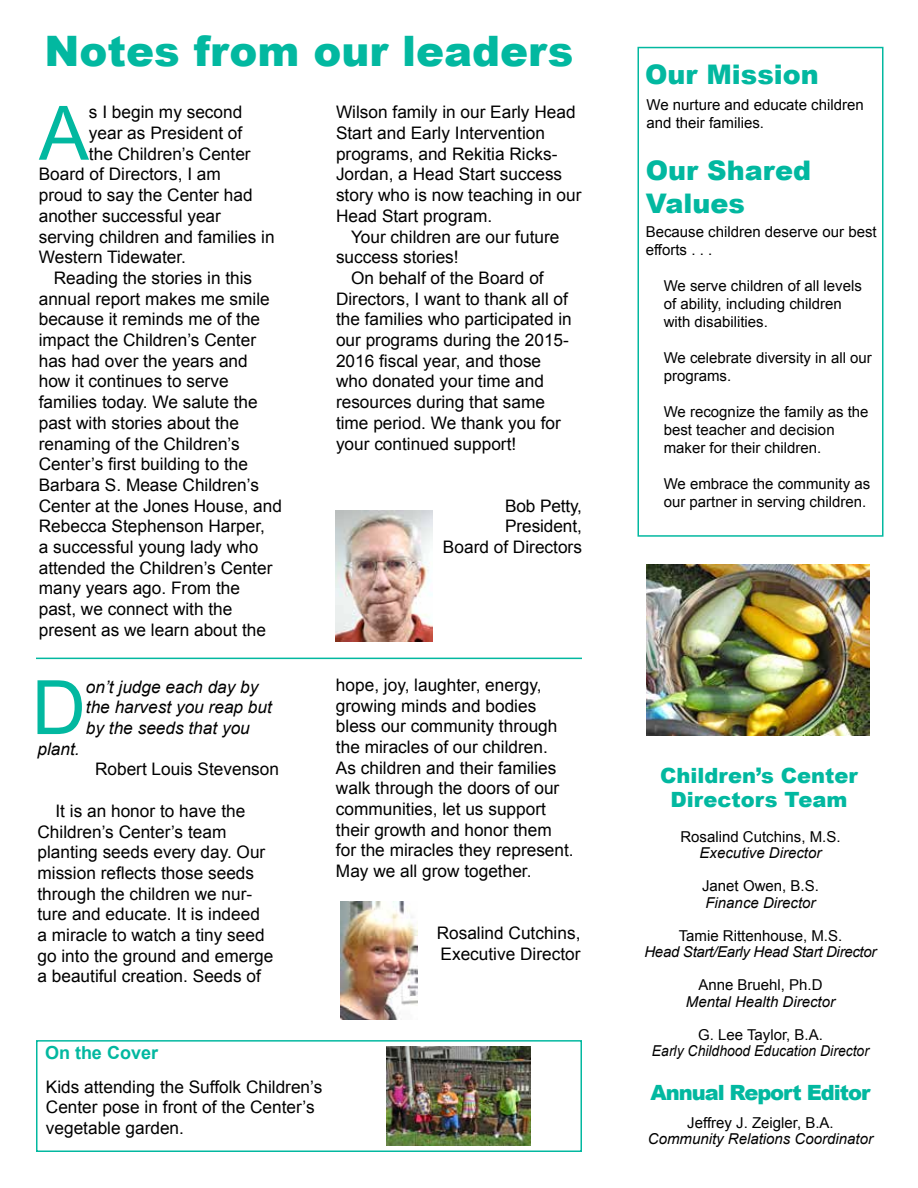
<style>
.page{position:relative;width:918px;height:1188px;background:#fff}
.page>*{position:absolute;margin:0;border:0;box-sizing:border-box;transform-origin:0 0}
.t1{font:75.15px "Arial";color:#02b8a0}
.t2{font:900 42px "Arial";color:#02b8a0}
.t3{font:900 27px/33px "Arial";color:#02b8a0}
.t4{font:900 21px/24px "Arial";color:#02b8a0;text-align:center}
.t5{font:900 21px "Arial";letter-spacing:-.05em;color:#02b8a0}
.t6{font:700 18px "Arial";color:#02b8a0}
.t7{font:17.25px/20.7px "Arial";color:#000}
.t8{font:italic 17.25px/20.7px "Arial";color:#000}
.t9{font:15px/18px "Arial";color:#000}
.t10{font:italic 15px "Arial";color:#000}
.t11{font:italic 15px "Arial";letter-spacing:-.02em;color:#000}
.t12{font:italic 15px "Arial";color:#000;scale:.93 1}
</style>
<div class="page">
<div style="left:36px;top:1040px;width:546px;height:112px;border:2px solid #02b8a0"></div>
<div style="left:638px;top:47px;width:246px;height:490px;border:2px solid #02b8a0"></div>
<hr style="left:36px;top:658px;width:546px;height:1px;background:#02b8a0">
<img style="left:341px;top:902px;width:76px;height:117px">
<img style="left:336px;top:510px;width:97px;height:131px">
<img style="left:646px;top:565px;width:223px;height:171px">
<img style="left:386px;top:1046px;width:145px;height:100px">
<h2 class="t2" style="left:44px;top:21px;width:531px">Notes from our leaders</h2>
<h1 class="t1" style="left:39px;top:84px;width:52px">A</h1>
<p class="t7" style="left:89px;top:102px;width:155px">s I begin my second</p>
<p class="t7" style="left:89px;top:123px;width:155px">year as President of</p>
<p class="t7" style="left:89px;top:143px;width:163px">the Children’s Center</p>
<p class="t7" style="left:39px;top:164px;width:184px">Board of Directors, I am</p>
<p class="t7" style="left:39px;top:185px;width:215px">proud to say the Center had</p>
<p class="t7" style="left:39px;top:206px;width:184px">another successful year</p>
<p class="t7" style="left:39px;top:226px;width:237px">serving children and families in</p>
<p class="t7" style="left:39px;top:247px;width:149px">Western Tidewater.</p>
<p class="t7" style="left:54px;top:268px;width:200px">Reading the stories in this</p>
<p class="t7" style="left:39px;top:288px;width:233px">annual report makes me smile</p>
<p class="t7" style="left:39px;top:309px;width:223px">because it reminds me of the</p>
<p class="t7" style="left:39px;top:330px;width:219px">impact the Children’s Center</p>
<p class="t7" style="left:39px;top:350px;width:211px">has had over the years and</p>
<p class="t7" style="left:39px;top:371px;width:191px">how it continues to serve</p>
<p class="t7" style="left:39px;top:392px;width:220px">families today. We salute the</p>
<p class="t7" style="left:39px;top:413px;width:202px">past with stories about the</p>
<p class="t7" style="left:39px;top:433px;width:203px">renaming of the Children’s</p>
<p class="t7" style="left:39px;top:454px;width:211px">Center’s first building to the</p>
<p class="t7" style="left:39px;top:475px;width:222px">Barbara S. Mease Children’s</p>
<p class="t7" style="left:39px;top:495px;width:245px">Center at the Jones House, and</p>
<p class="t7" style="left:39px;top:516px;width:228px">Rebecca Stephenson Harper,</p>
<p class="t7" style="left:39px;top:537px;width:221px">a successful young lady who</p>
<p class="t7" style="left:39px;top:557px;width:235px">attended the Children’s Center</p>
<p class="t7" style="left:39px;top:578px;width:203px">many years ago. From the</p>
<p class="t7" style="left:39px;top:599px;width:195px">past, we connect with the</p>
<p class="t7" style="left:39px;top:620px;width:229px">present as we learn about the</p>
<h1 class="t1" style="left:32px;top:658px;width:56px">D</h1>
<p class="t8" style="left:86px;top:677px;width:188px">on’t judge each day by the harvest you reap but by the seeds that you</p>
<p class="t8" style="left:37px;top:739px;width:44px">plant.</p>
<p class="t7" style="left:95px;top:759px;width:186px">Robert Louis Stevenson</p>
<p class="t7" style="left:37px;top:801px;width:237px;text-indent:18px">It is an honor to have the<br>Children’s Center’s team planting seeds every day. Our mission reflects those seeds through the children we nur&shy;ture and educate. It is indeed a miracle to watch a tiny seed go into the ground and emerge a beautiful creation. Seeds of</p>
<p class="t7" style="left:336px;top:102px;width:247px">Wilson family in our Early Head<br>Start and Early Intervention programs, and Rekitia Ricks-<br>Jordan, a Head Start success story who is now teaching in our<br>Head Start program.</p>
<p class="t7" style="left:336px;top:226px;width:225px;text-indent:15px">Your children are our future success stories!</p>
<p class="t7" style="left:336px;top:268px;width:237px;text-indent:15px">On behalf of the Board of<br>Directors, I want to thank all of the families who participated in our programs during the 2015-<br>2016 fiscal year, and those who donated your time and resources during that same time period. We thank you for your continued support!</p>
<p class="t7" style="left:443px;top:495px;width:141px;text-align:right">Bob Petty,<br>President,<br>Board of Directors</p>
<p class="t7" style="left:336px;top:675px;width:239px">hope, joy, laughter, energy, growing minds and bodies bless our community through the miracles of our children.<br>As children and their families walk through the doors of our communities, let us support their growth and honor them for the miracles they represent.<br>May we all grow together.</p>
<p class="t7" style="left:437px;top:923px;width:145px">Rosalind Cutchins,<br>Executive Director</p>
<p class="t6" style="left:45px;top:1041px;width:115px">On the Cover</p>
<p class="t7" style="left:46px;top:1076px;width:278px">Kids attending the Suffolk Children’s<br>Center pose in front of the Center’s vegetable garden.</p>
<h3 class="t3" style="left:645px;top:57px;width:175px">Our Mission</h3>
<p class="t9" style="left:646px;top:96px;width:219px">We nurture and educate children and their families.</p>
<h3 class="t3" style="left:646px;top:153px;width:167px">Our Shared<br>Values</h3>
<p class="t9" style="left:646px;top:223px;width:232px">Because children deserve our best efforts . . .</p>
<p class="t9" style="left:664px;top:277px;width:200px">We serve children of all levels of ability, including children with disabilities.</p>
<p class="t9" style="left:664px;top:349px;width:210px">We celebrate diversity in all our programs.</p>
<p class="t9" style="left:664px;top:403px;width:206px">We recognize the family as the best teacher and decision maker for their children.</p>
<p class="t9" style="left:664px;top:475px;width:208px">We embrace the community as our partner in serving children.</p>
<p class="t4" style="left:660px;top:763px;width:199px">Children’s Center<br>Directors Team</p>
<p class="t9" style="left:680px;top:828px;width:162px">Rosalind Cutchins, M.S.</p>
<p class="t10" style="left:700px;top:843px;width:123px">Executive Director</p>
<p class="t9" style="left:702px;top:877px;width:118px">Janet Owen, B.S.</p>
<p class="t10" style="left:705px;top:893px;width:112px">Finance Director</p>
<p class="t9" style="left:679px;top:927px;width:165px">Tamie Rittenhouse, M.S.</p>
<p class="t11" style="left:644px;top:942px;width:234px">Head Start/Early Head Start Director</p>
<p class="t9" style="left:698px;top:976px;width:126px">Anne Bruehl, Ph.D</p>
<p class="t10" style="left:686px;top:992px;width:151px">Mental Health Director</p>
<p class="t9" style="left:698px;top:1026px;width:126px">G. Lee Taylor, B.A.</p>
<p class="t12" style="left:652px;top:1041px;width:235px">Early Childhood Education Director</p>
<p class="t5" style="left:651px;top:1077px;width:221px">Annual Report Editor</p>
<p class="t9" style="left:687px;top:1113px;width:148px">Jeffrey J. Zeigler, B.A.</p>
<p class="t10" style="left:648px;top:1129px;width:227px">Community Relations Coordinator</p>
</div>
